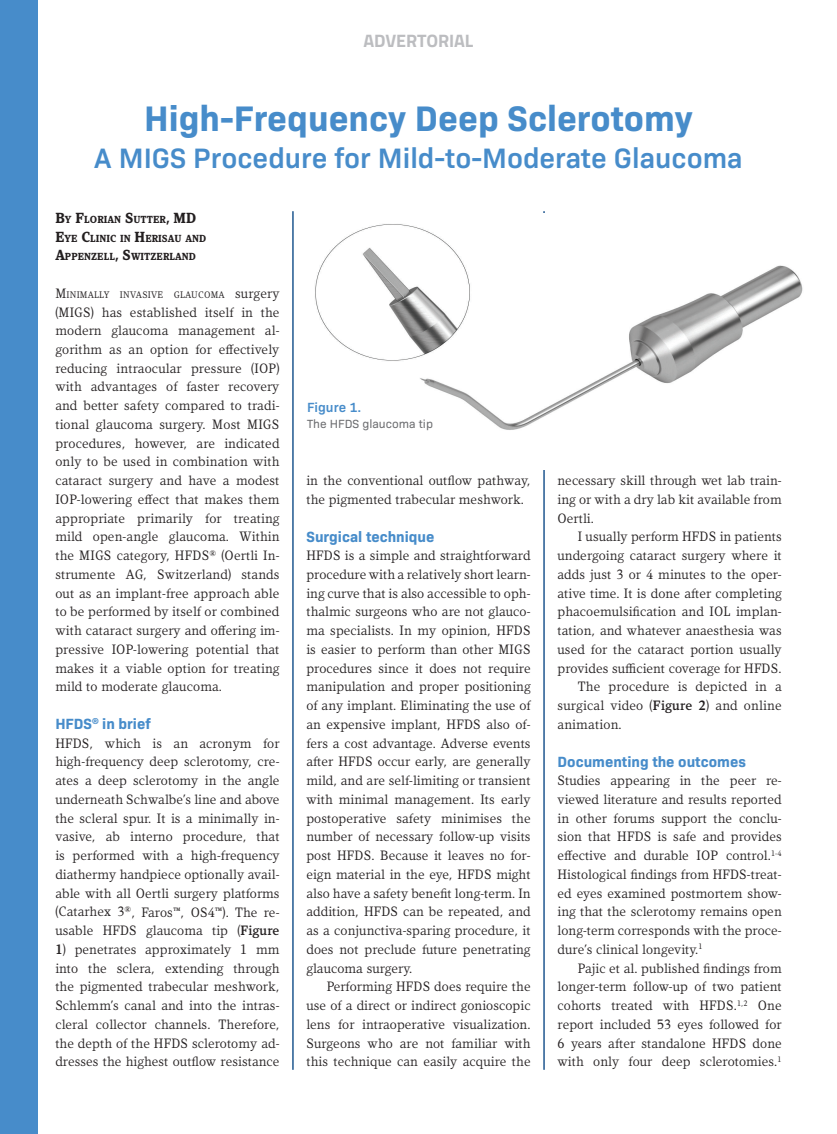
<style>
.page{position:relative;width:837px;height:1134px;background:#fff}
.page>*{position:absolute;margin:0;border:0;box-sizing:border-box;transform-origin:0 0}
.t1{font:700 36px "Bio Sans";color:#478cca}
.t2{font:600 28.5px "Bio Sans";color:#478cca}
.Head{font:700 18px "Titillium Web";letter-spacing:-.005em;color:#bcbdc0}
.t3{font:700 15px "Bio Sans";color:#478cca}
.t4{font:13.8px/18.8px "Kandal";letter-spacing:.01em;color:#231f20;text-align:justify}
.t5{font:600 13.5px "Bio Sans";color:#478cca}
.t6{font:12px "Bio Sans";color:#6c6d70}
.t7{font:700 10.5px/18.8px "Kandal";color:#231f20}
.t8{font:9.75px "Kandal";letter-spacing:.02em;color:#231f20}
.s1{font-size:15px}
.s2{font-size:13.8px}
.s3{font-weight:500}
</style>
<div class="page">
<hr style="left:293px;top:211px;width:1px;height:859px;background:#1f5790">
<hr style="left:544px;top:470px;width:1px;height:600px;background:#1f5790">
<div style="left:0;top:0;width:37px;height:1134px;background:#478cca"></div>
<img style="left:315px;top:224px;width:488px;height:206px">
<p class="Head" style="left:364px;top:27px;width:111px">ADVERTORIAL</p>
<p class="t1" style="left:144px;top:91px;width:550px">High-Frequency Deep Sclerotomy</p>
<p class="t2" style="left:94px;top:137px;width:650px">A MIGS Procedure for Mild-to-Moderate Glaucoma</p>
<p class="t7" style="left:55px;top:210px;width:142px"><span class="s1">B</span>Y <span class="s1">F</span>LORIAN <span class="s1">S</span>UTTER<span class="s1">, MD</span></p>
<p class="t7" style="left:55px;top:229px;width:152px"><span class="s1">E</span>YE <span class="s1">C</span>LINIC IN <span class="s1">H</span>ERISAU AND<br><span class="s1">A</span>PPENZELL<span class="s1">, S</span>WITZERLAND</p>
<p class="t8" style="left:55px;top:289px;width:226px"><span class="s2">M</span>INIMALLY INVASIVE GLAUCOMA <span class="s2">surgery</span></p>
<p class="t4" style="left:55px;top:303px;width:226px">(MIGS) has established itself in the modern glaucoma management al&shy;gorithm as an option for effectively reducing intraocular pressure (IOP) with advantages of faster recovery and better safety compared to tradi&shy;tional glaucoma surgery. Most MIGS procedures, however, are indicated only to be used in combination with cataract surgery and have a modest IOP-lowering effect that makes them appropriate primarily for treating mild open-angle glaucoma. Within the MIGS category, HFDS<sup>®</sup> (Oertli In&shy;strumente AG, Switzerland) stands out as an implant-free approach able to be performed by itself or combined with cataract surgery and offering im&shy;pressive IOP-lowering potential that makes it a viable option for treating mild to moderate glaucoma.</p>
<p class="t3" style="left:55px;top:712px;width:97px">HFDS<sup>®</sup> in brief</p>
<p class="t4" style="left:55px;top:734px;width:226px">HFDS, which is an acronym for high-frequency deep sclerotomy, cre&shy;ates a deep sclerotomy in the angle underneath Schwalbe’s line and above the scleral spur. It is a minimally in&shy;vasive, ab interno procedure, that is performed with a high-frequency diathermy handpiece optionally avail&shy;able with all Oertli surgery platforms (Catarhex 3<sup>®</sup>, Faros™, OS4™). The re&shy;usable HFDS glaucoma tip (<span class="s3">Figure</span></p>
<p class="t4" style="left:55px;top:940px;width:226px"><span class="s3">1</span>) penetrates approximately 1 mm into the sclera, extending through the pigmented trabecular meshwork, Schlemm’s canal and into the intras&shy;cleral collector channels. Therefore, the depth of the HFDS sclerotomy ad&shy;dresses the highest outflow resistance</p>
<p class="t5" style="left:307px;top:397px;width:56px">Figure 1.</p>
<p class="t6" style="left:307px;top:415px;width:127px">The HFDS glaucoma tip</p>
<p class="t4" style="left:306px;top:471px;width:226px">in the conventional outflow pathway, the pigmented trabecular meshwork.</p>
<p class="t3" style="left:306px;top:525px;width:130px">Surgical technique</p>
<p class="t4" style="left:306px;top:546px;width:226px">HFDS is a simple and straightforward procedure with a relatively short learn&shy;ing curve that is also accessible to oph&shy;thalmic surgeons who are not glauco&shy;ma specialists. In my opinion, HFDS is easier to perform than other MIGS procedures since it does not require manipulation and proper positioning of any implant. Eliminating the use of an expensive implant, HFDS also of&shy;fers a cost advantage. Adverse events after HFDS occur early, are generally mild, and are self-limiting or transient with minimal management. Its early postoperative safety minimises the number of necessary follow-up visits post HFDS. Because it leaves no for&shy;eign material in the eye, HFDS might also have a safety benefit long-term. In addition, HFDS can be repeated, and as a conjunctiva-sparing procedure, it does not preclude future penetrating glaucoma surgery.</p>
<p class="t4" style="left:306px;top:977px;width:226px;text-indent:20px">Performing HFDS does require the use of a direct or indirect gonioscopic lens for intraoperative visualization.<br>Surgeons who are not familiar with this technique can easily acquire the</p>
<p class="t4" style="left:558px;top:471px;width:226px">necessary skill through wet lab train&shy;ing or with a dry lab kit available from Oertli.</p>
<p class="t4" style="left:558px;top:527px;width:226px;text-indent:20px">I usually perform HFDS in patients undergoing cataract surgery where it adds just 3 or 4 minutes to the oper&shy;ative time. It is done after completing phacoemulsification and IOL implan&shy;tation, and whatever anaesthesia was used for the cataract portion usually provides sufficient coverage for HFDS.</p>
<p class="t4" style="left:558px;top:677px;width:226px;text-indent:20px">The procedure is depicted in a surgical video (<span class="s3">Figure 2</span>) and online animation.</p>
<p class="t3" style="left:558px;top:750px;width:190px">Documenting the outcomes</p>
<p class="t4" style="left:558px;top:771px;width:226px">Studies appearing in the peer re&shy;viewed literature and results reported in other forums support the conclu&shy;sion that HFDS is safe and provides effective and durable IOP control.<sup>1-4<br></sup>Histological findings from HFDS-treat&shy;ed eyes examined postmortem show&shy;ing that the sclerotomy remains open long-term corresponds with the proce&shy;dure’s clinical longevity.<sup>1</sup></p>
<p class="t4" style="left:558px;top:959px;width:226px;text-indent:20px">Pajic et al. published findings from longer-term follow-up of two patient cohorts treated with HFDS.<sup>1,2</sup> One report included 53 eyes followed for 6 years after standalone HFDS done with only four deep sclerotomies.<sup>1</sup></p>
</div>
